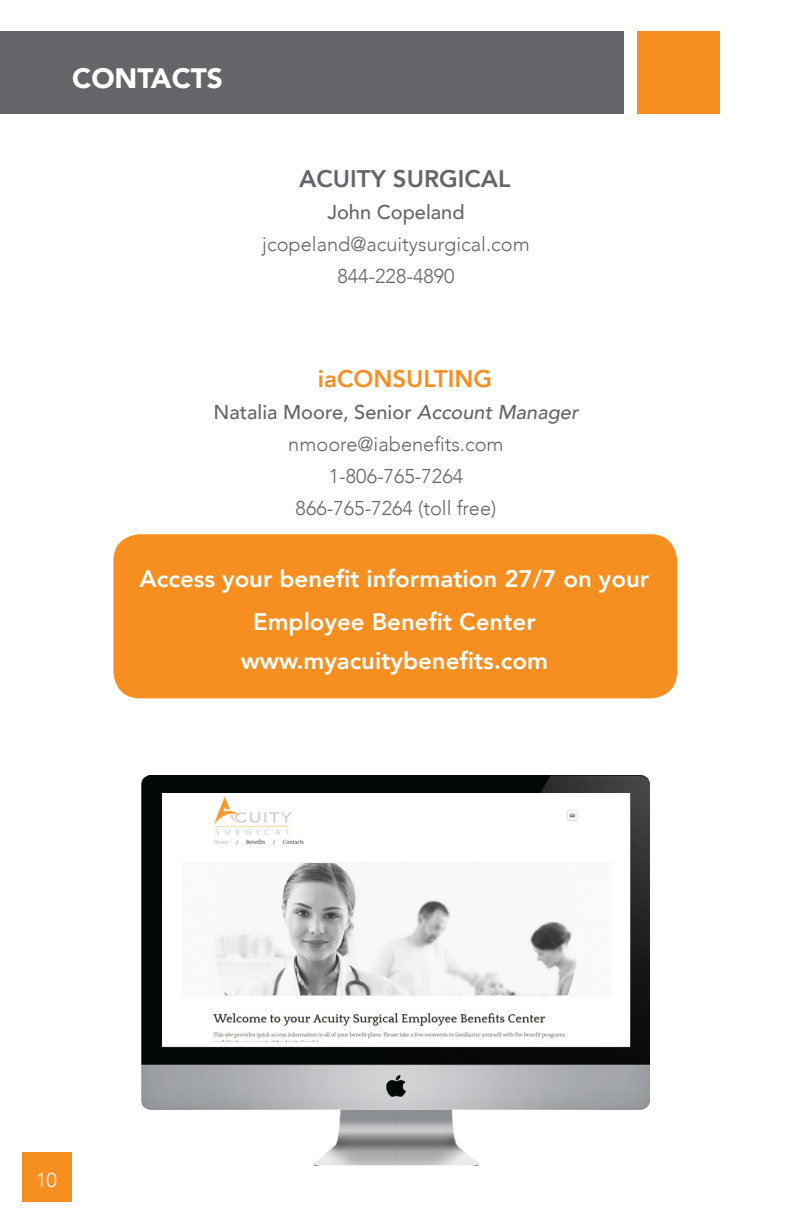
<style>
.page{position:relative;width:792px;height:1224px;background:#fff}
.page>*{position:absolute;margin:0;border:0;box-sizing:border-box;transform-origin:0 0}
.PAGE_TITLE{font:900 28px "Avenir";color:#fff}
.Body_copy_small{font:800 24px "Avenir";color:#fff}
.t1{font:800 24px "Avenir";color:#63656a}
.t2{font:800 24px "Avenir";color:#f78f20}
.Body_copy_small-2{font:300 20px/32px "Avenir";color:#646569;text-align:center}
.t3{font:300 20px "Avenir";color:#fff}
.s1{font-weight:500}
.s2{font-weight:500;font-style:italic}
</style>
<div class="page">
<div style="left:0;top:31px;width:623px;height:82px;background:#646569"></div>
<div style="left:638px;top:31px;width:82px;height:82px;background:#f78f20"></div>
<div style="left:22px;top:1153px;width:49px;height:49px;background:#f78f20"></div>
<div style="left:113px;top:534px;width:564px;height:164px;background:#f78f20;border-radius:27px"></div>
<img style="left:141px;top:775px;width:508px;height:390px">
<img style="left:182px;top:794px;width:429px;height:248px">
<p class="PAGE_TITLE" style="left:72px;top:55px;width:152px">CONTACTS</p>
<p class="t1" style="left:299px;top:160px;width:213px">ACUITY SURGICAL</p>
<p class="Body_copy_small-2" style="left:262px;top:197px;width:269px"><span class="s1">John Copeland </span>jcopeland@acuitysurgical.com<br>844-228-4890</p>
<p class="t2" style="left:318px;top:360px;width:176px">iaCONSULTING</p>
<p class="Body_copy_small-2" style="left:214px;top:397px;width:366px"><span class="s1">Natalia Moore, Senior</span> <span class="s2">Account Manager </span>nmoore@iabenefits.com<br>1-806-765-7264<br>866-765-7264 (toll free)</p>
<p class="Body_copy_small" style="left:140px;top:560px;width:511px">Access your benefit information 27/7 on your</p>
<p class="Body_copy_small" style="left:253px;top:603px;width:284px">Employee Benefit Center</p>
<p class="Body_copy_small" style="left:241px;top:642px;width:309px">www.myacuitybenefits.com</p>
<p class="t3" style="left:36px;top:1169px;width:22px">10</p>
</div>
